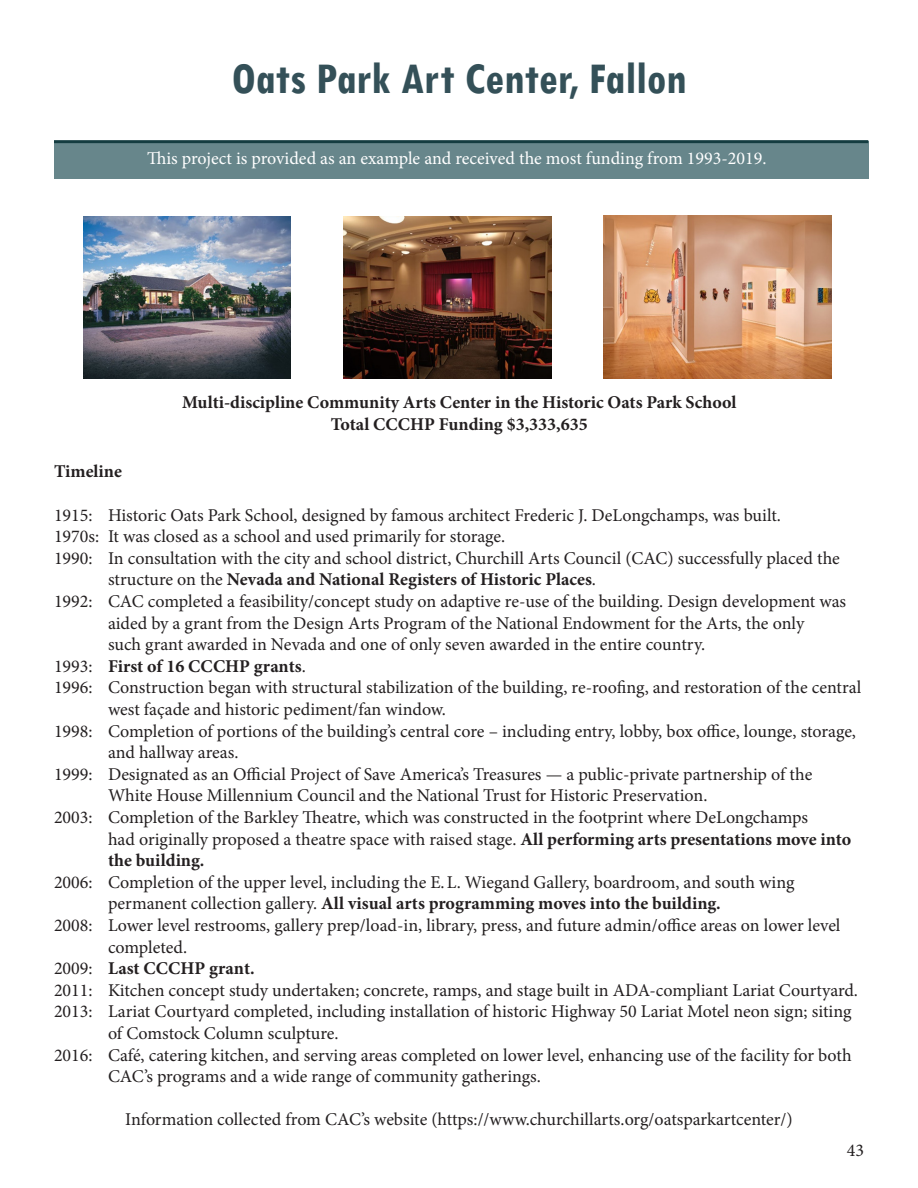
<style>
.page{position:relative;width:918px;height:1188px;background:#fff}
.page>*{position:absolute;margin:0;border:0;box-sizing:border-box;transform-origin:0 0}
.t1{font:700 condensed 46.5px "Tw Cen";color:#345058}
.t2{font:18px "Minion Pro";color:#231f20}
.t3{font:700 18px "Minion Pro";color:#231f20}
.t4{font:18px "Minion Pro";color:#fff}
.s1{font-weight:400}
.s2{font-weight:700}
</style>
<div class="page">
<div style="left:54px;top:142px;width:814px;height:37px;background:#67868b"></div>
<hr style="left:54px;top:140px;width:814px;height:3px;background:#143c40">
<img style="left:84px;top:216px;width:207px;height:162px">
<img style="left:344px;top:216px;width:207px;height:162px">
<img style="left:604px;top:216px;width:228px;height:162px">
<p class="t1" style="left:231px;top:51px;width:457px">Oats Park Art Center, Fallon</p>
<p class="t4" style="left:147px;top:147px;width:621px">This project is provided as an example and received the most funding from 1993-2019.</p>
<p class="t3" style="left:182px;top:390px;width:556px">Multi-discipline Community Arts Center in the Historic Oats Park School</p>
<p class="t3" style="left:331px;top:411px;width:259px">Total CCCHP Funding $3,333,635</p>
<p class="t3" style="left:54px;top:459px;width:69px">Timeline</p>
<p class="t2" style="left:54px;top:503px;width:729px">1915: Historic Oats Park School, designed by famous architect Frederic J. DeLongchamps, was built.</p>
<p class="t2" style="left:54px;top:524px;width:453px">1970s: It was closed as a school and used primarily for storage.</p>
<p class="t2" style="left:54px;top:546px;width:787px">1990: In consultation with the city and school district, Churchill Arts Council (CAC) successfully placed the</p>
<p class="t3" style="left:108px;top:567px;width:490px"><span class="s1">structure on the</span> Nevada and National Registers of Historic Places<span class="s1">.</span></p>
<p class="t2" style="left:54px;top:589px;width:794px">1992: CAC completed a feasibility/concept study on adaptive re-use of the building. Design development was</p>
<p class="t2" style="left:108px;top:611px;width:698px">aided by a grant from the Design Arts Program of the National Endowment for the Arts, the only</p>
<p class="t2" style="left:108px;top:632px;width:599px">such grant awarded in Nevada and one of only seven awarded in the entire country.</p>
<p class="t3" style="left:54px;top:653px;width:253px"><span class="s1">1993:</span> First of 16 CCCHP grants<span class="s1">.</span></p>
<p class="t2" style="left:54px;top:676px;width:809px">1996: Construction began with structural stabilization of the building, re-roofing, and restoration of the central</p>
<p class="t2" style="left:108px;top:697px;width:340px">west façade and historic pediment/fan window.</p>
<p class="t2" style="left:54px;top:719px;width:803px">1998: Completion of portions of the building’s central core – including entry, lobby, box office, lounge, storage,</p>
<p class="t2" style="left:108px;top:740px;width:132px">and hallway areas.</p>
<p class="t2" style="left:54px;top:762px;width:760px">1999: Designated as an Official Project of Save America’s Treasures — a public-private partnership of the</p>
<p class="t2" style="left:108px;top:784px;width:601px">White House Millennium Council and the National Trust for Historic Preservation.</p>
<p class="t2" style="left:54px;top:805px;width:756px">2003: Completion of the Barkley Theatre, which was constructed in the footprint where DeLongchamps</p>
<p class="t2" style="left:108px;top:827px;width:745px">had originally proposed a theatre space with raised stage. <span class="s2">All performing arts presentations move into</span></p>
<p class="t3" style="left:108px;top:848px;width:98px">the building.</p>
<p class="t2" style="left:54px;top:870px;width:742px">2006: Completion of the upper level, including the E.L. Wiegand Gallery, boardroom, and south wing</p>
<p class="t3" style="left:108px;top:891px;width:614px"><span class="s1">permanent collection gallery.</span> All visual arts programming moves into the building.</p>
<p class="t2" style="left:54px;top:913px;width:788px">2008: Lower level restrooms, gallery prep/load-in, library, press, and future admin/office areas on lower level</p>
<p class="t2" style="left:108px;top:935px;width:81px">completed.</p>
<p class="t3" style="left:54px;top:956px;width:202px"><span class="s1">2009:</span> Last CCCHP grant.</p>
<p class="t2" style="left:54px;top:978px;width:806px">2011: Kitchen concept study undertaken; concrete, ramps, and stage built in ADA-compliant Lariat Courtyard.</p>
<p class="t2" style="left:54px;top:1000px;width:799px">2013: Lariat Courtyard completed, including installation of historic Highway 50 Lariat Motel neon sign; siting</p>
<p class="t2" style="left:108px;top:1021px;width:232px">of Comstock Column sculpture.</p>
<p class="t2" style="left:54px;top:1043px;width:799px">2016: Café, catering kitchen, and serving areas completed on lower level, enhancing use of the facility for both</p>
<p class="t2" style="left:108px;top:1064px;width:435px">CAC’s programs and a wide range of community gatherings.</p>
<p class="t2" style="left:125px;top:1108px;width:669px">Information collected from CAC’s website (https://www.churchillarts.org/oatsparkartcenter/)</p>
<p class="t2" style="left:847px;top:1138px;width:19px">43</p>
</div>
